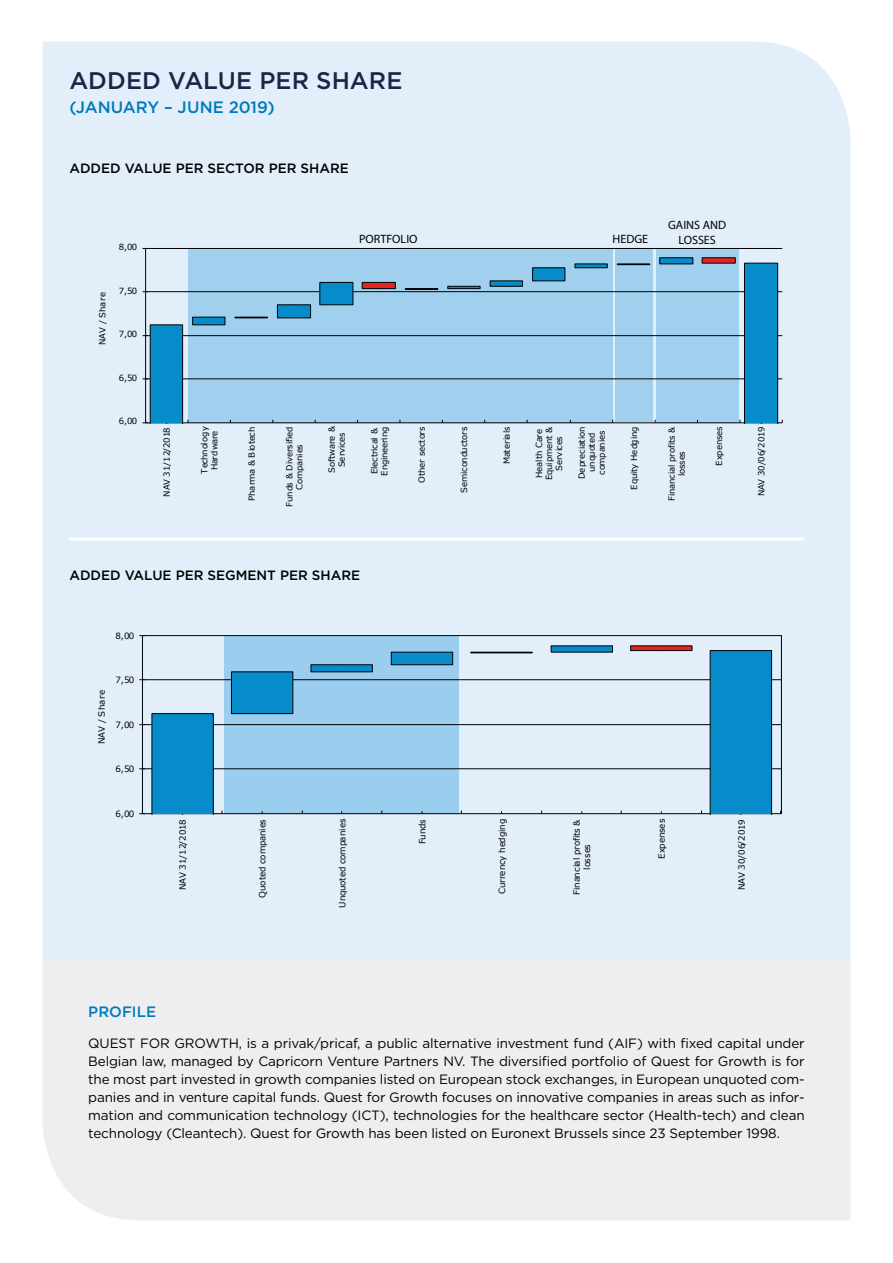
<style>
.page{position:relative;width:893px;height:1263px;background:#fff}
.page>*{position:absolute;margin:0;border:0;box-sizing:border-box;transform-origin:0 0}
.t1{font:500 24px "Gotham";color:#1a2646}
.t2{font:500 16.5px "Gotham";color:#007abc}
.t3{font:500 15px "Gotham";color:#007abc}
.t4{font:13.5px/18px "Gotham";letter-spacing:-.01em;color:#000;text-align:justify}
.t5{font:500 13.5px "Gotham";color:#000}
.t6{font:12.15px "Myriad Pro";color:#000}
.t7{font:8.7px/10.2px "Verdana";color:#010203;text-align:center}
.t8{font:8.7px "Verdana";letter-spacing:-.03em;color:#010203}
.t9{font:8.7px "Verdana";letter-spacing:.03em;color:#010203}
.t10{font:8.55px/10.1px "Verdana";color:#010203;text-align:center}
.t11{font:8.55px/10.1px "Verdana";letter-spacing:-.045em;color:#010203;text-align:center}
.t12{font:8.55px "Verdana";letter-spacing:.03em;color:#010203}
</style>
<div class="page">
<div style="left:43px;top:41px;width:807px;height:918px;background:#e2effa"></div>
<div style="left:43px;top:959px;width:807px;height:261px;background:#eeeef1"></div>
<div style="left:615px;top:249px;width:38px;height:173px;background:#a0d0ee"></div>
<div style="left:188px;top:248px;width:424px;height:175px;background:#a0d0ee"></div>
<div style="left:656px;top:248px;width:83px;height:174px;background:#a0d0ee"></div>
<hr style="left:145px;top:248px;width:1px;height:175px;background:#010203">
<svg style="left:143px;top:248px;width:639px;height:1px"></svg>
<hr style="left:146px;top:422px;width:636px;height:1px;background:#010203">
<svg style="left:143px;top:420px;width:5px;height:3px"></svg>
<svg style="left:149px;top:325px;width:629px;height:98px"></svg>
<svg style="left:143px;top:257px;width:639px;height:68px"></svg>
<div style="left:224px;top:635px;width:235px;height:178px;background:linear-gradient(to right,#9bceee,#9bceee)"></div>
<hr style="left:142px;top:636px;width:1px;height:178px;background:#010203">
<svg style="left:139px;top:635px;width:642px;height:1px"></svg>
<svg style="left:139px;top:679px;width:642px;height:1px"></svg>
<svg style="left:139px;top:724px;width:642px;height:1px"></svg>
<svg style="left:139px;top:768px;width:642px;height:1px"></svg>
<hr style="left:142px;top:813px;width:639px;height:1px;background:#010203">
<svg style="left:139px;top:810px;width:6px;height:4px"></svg>
<svg style="left:151px;top:645px;width:621px;height:169px;background:#99c9e5"></svg>
<svg style="left:470px;top:645px;width:223px;height:9px;background:#939aaa"></svg>
<hr style="left:781px;top:635px;width:1px;height:179px;background:#000">
<hr style="left:69px;top:537px;width:734px;height:3px;background:#fff">
<h1 class="t1" style="left:69px;top:65px;width:335px">ADDED VALUE PER SHARE</h1>
<p class="t2" style="left:69px;top:97px;width:207px">(JANUARY – JUNE 2019)</p>
<p class="t5" style="left:69px;top:159px;width:281px">ADDED VALUE PER SECTOR PER SHARE</p>
<p class="t10" style="left:119px;top:242px;width:20px">8,00</p>
<p class="t12" style="left:97px;top:345px;width:54px;rotate:-90deg">NAV / Share</p>
<p class="t10" style="left:119px;top:286px;width:20px">7,50</p>
<p class="t10" style="left:119px;top:329px;width:20px">7,00</p>
<p class="t10" style="left:119px;top:373px;width:20px">6,50</p>
<p class="t6" style="left:359px;top:231px;width:60px">PORTFOLIO</p>
<p class="t6" style="left:668px;top:218px;width:60px">GAINS AND</p>
<p class="t6" style="left:613px;top:231px;width:37px">HEDGE</p>
<p class="t6" style="left:678px;top:232px;width:39px">LOSSES</p>
<p class="t10" style="left:119px;top:416px;width:20px">6,00</p>
<p class="t10" style="left:162px;top:497px;width:71px;rotate:-90deg">NAV 31/12/2018</p>
<p class="t10" style="left:199px;top:474px;width:49px;rotate:-90deg">Technology<br>Hardware</p>
<p class="t10" style="left:247px;top:501px;width:76px;rotate:-90deg">Pharma &amp; Biotech</p>
<p class="t10" style="left:284px;top:507px;width:82px;rotate:-90deg">Funds &amp; Diversified<br>Companies</p>
<p class="t11" style="left:327px;top:473px;width:48px;rotate:-90deg">Software &amp;<br>Services</p>
<p class="t10" style="left:369px;top:476px;width:51px;text-align:left;rotate:-90deg">Electrical &amp;<br>Engineering</p>
<p class="t10" style="left:417px;top:483px;width:58px;rotate:-90deg">Other sectors</p>
<p class="t10" style="left:459px;top:493px;width:68px;rotate:-90deg">Semiconductors</p>
<p class="t10" style="left:502px;top:464px;width:39px;rotate:-90deg">Materials</p>
<p class="t10" style="left:534px;top:480px;width:55px;rotate:-90deg">Health Care<br>Equipment &amp;<br>Services</p>
<p class="t10" style="left:577px;top:479px;width:54px;rotate:-90deg">Depreciation unquoted companies</p>
<p class="t10" style="left:629px;top:489px;width:65px;rotate:-90deg">Equity Hedging</p>
<p class="t10" style="left:667px;top:501px;width:76px;rotate:-90deg">Financial profits &amp; losses</p>
<p class="t10" style="left:714px;top:465px;width:41px;rotate:-90deg">Expenses</p>
<p class="t10" style="left:757px;top:496px;width:71px;rotate:-90deg">NAV 30/06/2019</p>
<p class="t5" style="left:69px;top:567px;width:292px">ADDED VALUE PER SEGMENT PER SHARE</p>
<p class="t7" style="left:115px;top:630px;width:20px">8,00</p>
<p class="t9" style="left:96px;top:744px;width:56px;rotate:-90deg">NAV / Share</p>
<p class="t7" style="left:115px;top:675px;width:20px">7,50</p>
<p class="t7" style="left:115px;top:719px;width:20px">7,00</p>
<p class="t7" style="left:115px;top:764px;width:20px">6,50</p>
<p class="t7" style="left:115px;top:808px;width:20px">6,00</p>
<p class="t7" style="left:178px;top:890px;width:72px;rotate:-90deg">NAV 31/12/2018</p>
<p class="t8" style="left:257px;top:898px;width:80px;rotate:-90deg">Quoted companies</p>
<p class="t7" style="left:337px;top:908px;width:90px;rotate:-90deg">Unquoted companies</p>
<p class="t7" style="left:417px;top:844px;width:27px;rotate:-90deg">Funds</p>
<p class="t7" style="left:497px;top:894px;width:76px;rotate:-90deg">Currency hedging</p>
<p class="t7" style="left:572px;top:895px;width:77px;rotate:-90deg">Financial profits &amp; losses</p>
<p class="t7" style="left:657px;top:859px;width:41px;rotate:-90deg">Expenses</p>
<p class="t7" style="left:736px;top:890px;width:72px;rotate:-90deg">NAV 30/06/2019</p>
<p class="t3" style="left:88px;top:1002px;width:69px">PROFILE</p>
<p class="t4" style="left:88px;top:1034px;width:718px">QUEST FOR GROWTH, is a privak/pricaf, a public alternative investment fund (AIF) with fixed capital under Belgian law, managed by Capricorn Venture Partners NV. The diversified portfolio of Quest for Growth is for the most part invested in growth companies listed on European stock exchanges, in European unquoted com&shy;panies and in venture capital funds. Quest for Growth focuses on innovative companies in areas such as infor&shy;mation and communication technology (ICT), technologies for the healthcare sector (Health-tech) and clean technology (Cleantech). Quest for Growth has been listed on Euronext Brussels since 23 September 1998.</p>
</div>
